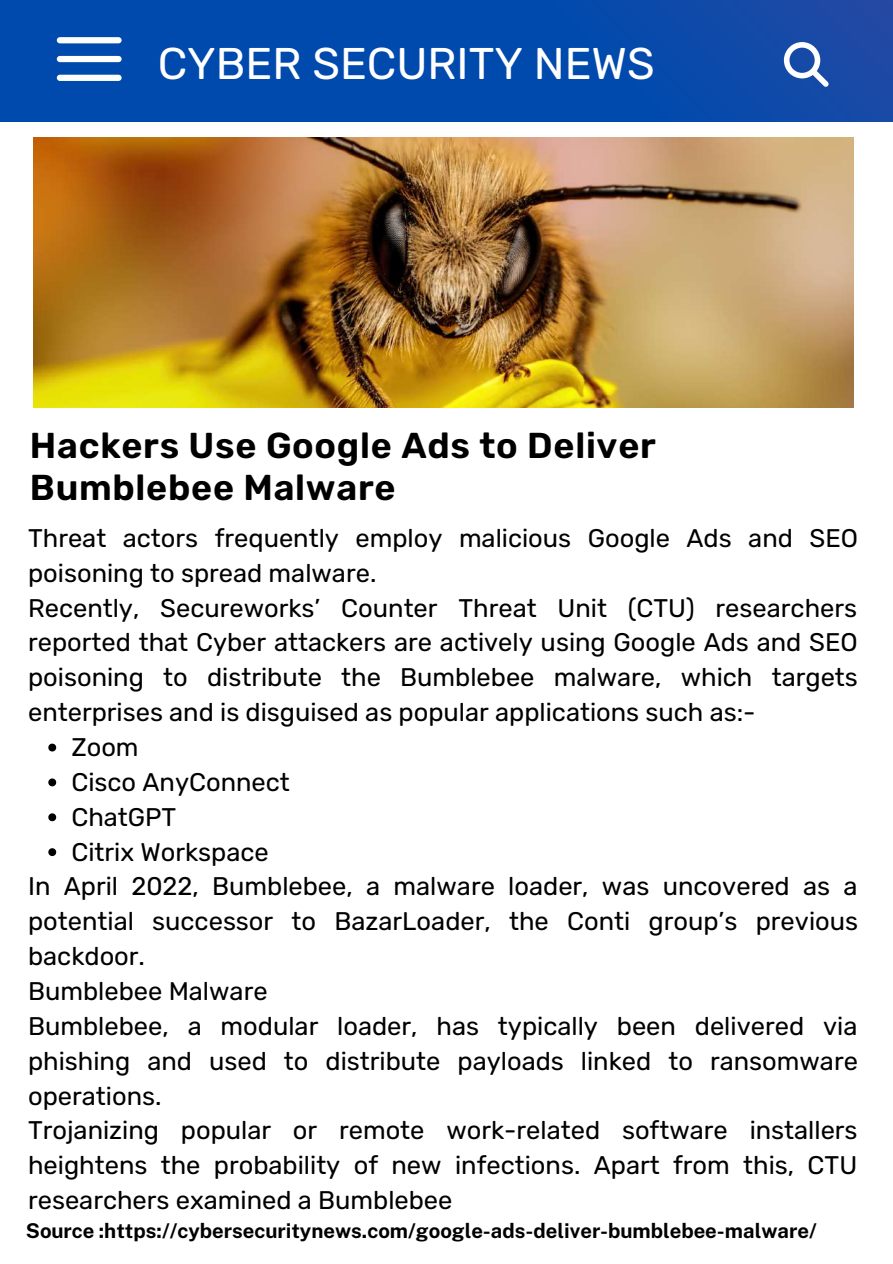
<style>
.page{position:relative;width:893px;height:1264px;background:#fff}
.page>*{position:absolute;margin:0;border:0;box-sizing:border-box;transform-origin:0 0}
.t1{font:44.4px "Rubik";color:#fff}
.t2{font:600 36px/42.8px "Rubik";letter-spacing:.02em;color:#000}
.t3{font:25.5px/34.8px "Rubik";color:#000}
.t4{font:700 20.4px "Public Sans";color:#000}
</style>
<div class="page">
<img style="left:33px;top:138px;width:820px;height:269px">
<div style="left:0;top:0;width:892px;height:121px;background:linear-gradient(to right,#004baf,#114aa8)"></div>
<div style="left:57px;top:37px;width:65px;height:6px;background:#fff;border-radius:3px"></div>
<div style="left:57px;top:56px;width:65px;height:6px;background:#fff;border-radius:3px"></div>
<div style="left:57px;top:75px;width:65px;height:6px;background:#fff;border-radius:3px"></div>
<svg style="left:783px;top:42px;width:45px;height:45px"></svg>
<svg style="left:48px;top:743px;width:8px;height:8px"></svg>
<svg style="left:48px;top:778px;width:8px;height:8px"></svg>
<svg style="left:48px;top:813px;width:8px;height:8px"></svg>
<svg style="left:48px;top:848px;width:8px;height:8px"></svg>
<h1 class="t1" style="left:158px;top:37px;width:498px">CYBER SECURITY NEWS</h1>
<h2 class="t2" style="left:30px;top:424px;width:627px">Hackers Use Google Ads to Deliver<br>Bumblebee Malware</h2>
<p class="t3" style="left:28px;top:520px;width:831px">Threat actors frequently employ malicious Google Ads and SEO poisoning to spread malware.<br>Recently, Secureworks’ Counter Threat Unit (CTU) researchers reported that Cyber attackers are actively using Google Ads and SEO poisoning to distribute the Bumblebee malware, which targets enterprises and is disguised as popular applications such as:-</p>
<p class="t3" style="left:71px;top:729px;width:220px">Zoom<br>Cisco AnyConnect<br>ChatGPT<br>Citrix Workspace</p>
<p class="t3" style="left:28px;top:869px;width:831px">In April 2022, Bumblebee, a malware loader, was uncovered as a potential successor to BazarLoader, the Conti group’s previous backdoor.<br>Bumblebee Malware<br>Bumblebee, a modular loader, has typically been delivered via phishing and used to distribute payloads linked to ransomware operations.<br>Trojanizing popular or remote work-related software installers heightens the probability of new infections. Apart from this, CTU researchers examined a Bumblebee</p>
<p class="t4" style="left:26px;top:1218px;width:792px">Source :https://cybersecuritynews.com/google-ads-deliver-bumblebee-malware/</p>
</div>
